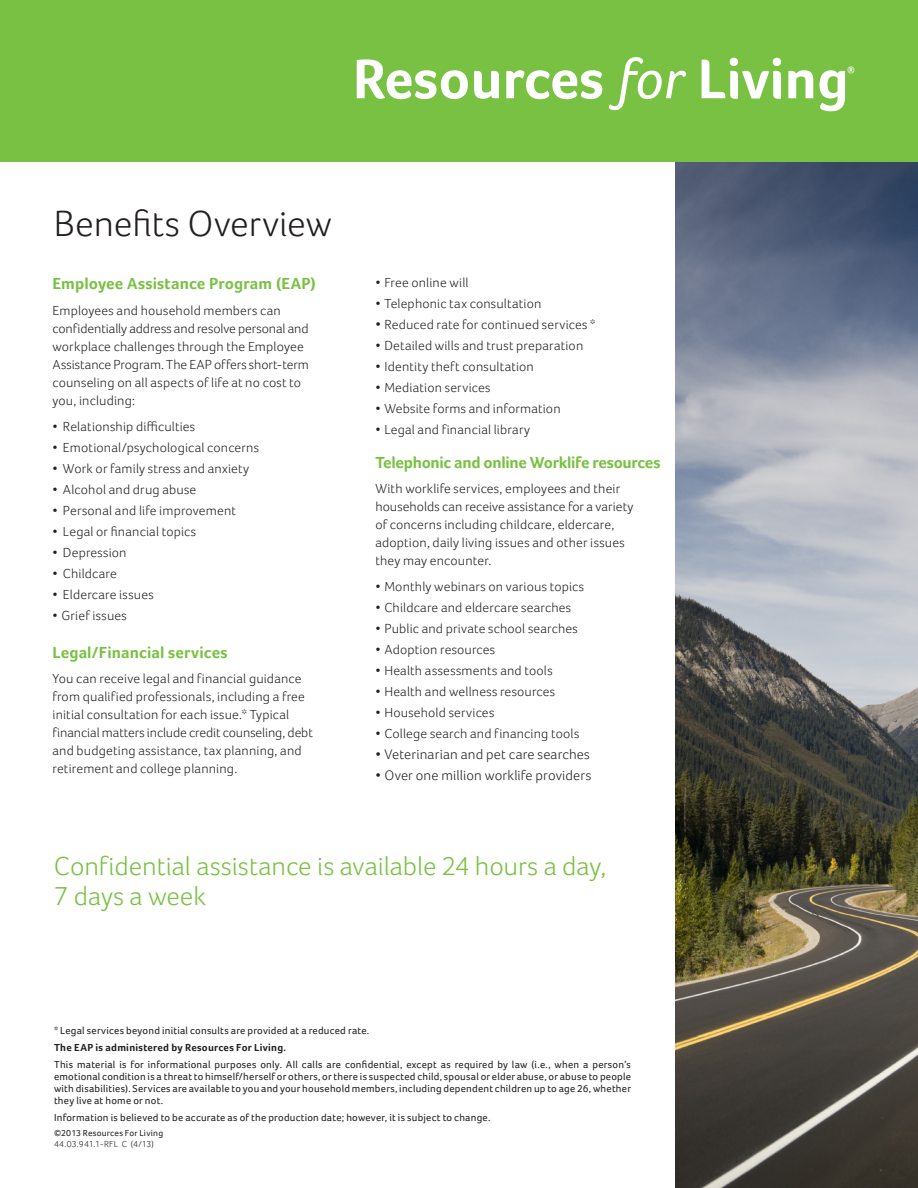
<style>
.page{position:relative;width:918px;height:1188px;background:#fff}
.page>*{position:absolute;margin:0;border:0;box-sizing:border-box;transform-origin:0 0}
.t1{font:700 57.45px "Foco";color:#fff}
.Headline_Light{font:300 37.5px "Foco";color:#231f20}
.Callout{font:300 27px/30px "Foco";color:#79c142}
.Color_Header{font:700 16.5px "Foco";letter-spacing:.005em;color:#79c142}
.Body{font:700 16.5px "Foco";letter-spacing:-.02em;color:#79c142}
.Secondary_Bullet_Lis{font:300 14.25px "Foco";letter-spacing:.01em;color:#231f20}
.Body-2{font:300 13.5px/18px "Foco";letter-spacing:.01em;color:#231f20}
.Secondary_Bullet_Lis-2{font:300 13.5px/18px "Foco";letter-spacing:.015em;color:#231f20}
._04b-Bullet_Body-B2B{font:300 13.5px "Foco";letter-spacing:.015em;color:#231f20}
.Color_Header-2{font:300 13.5px "Foco";letter-spacing:.02em;color:#231f20}
.C3-Disclaimer_8_9{font:10.5px/12px "Foco";letter-spacing:.02em;color:#231f20;text-align:justify}
.C3-Disclaimer_8_9-2{font:700 10.5px "Foco";letter-spacing:.025em;color:#231f20}
.t2{font:700 9.6px "Foco";color:#fff}
._12a-_Aetna_is_the_b{font:9px "Foco";letter-spacing:.025em;color:#231f20}
._12a-_Aetna_is_the_b-2{font:300 9px "Foco";letter-spacing:.03em;color:#231f20}
.s1{font-weight:400;font-style:italic}
.s2{font-size:14.25px}
</style>
<div class="page">
<img style="left:675px;top:162px;width:243px;height:1026px">
<div style="left:0;top:0;width:918px;height:162px;background:#79c142"></div>
<p class="t1" style="left:353px;top:45px;width:497px">Resources <span class="s1">for</span> Living</p>
<p class="t2" style="left:847px;top:64px;width:9px">®</p>
<p class="Headline_Light" style="left:54px;top:202px;width:279px">Benefits Overview</p>
<p class="Color_Header" style="left:52px;top:274px;width:265px">Employee Assistance Program (EAP)</p>
<p class="Body-2" style="left:52px;top:301px;width:258px">Employees and household members can confidentially address and resolve personal and workplace challenges through the Employee Assistance Program. The EAP offers short-term counseling on all aspects of life at no cost to you, including:</p>
<p class="_04b-Bullet_Body-B2B" style="left:52px;top:418px;width:144px">• Relationship difficulties</p>
<p class="_04b-Bullet_Body-B2B" style="left:52px;top:439px;width:208px">• Emotional/psychological concerns</p>
<p class="_04b-Bullet_Body-B2B" style="left:52px;top:460px;width:198px">• Work or family stress and anxiety</p>
<p class="_04b-Bullet_Body-B2B" style="left:52px;top:481px;width:145px">• Alcohol and drug abuse</p>
<p class="_04b-Bullet_Body-B2B" style="left:52px;top:502px;width:185px">• Personal and life improvement</p>
<p class="_04b-Bullet_Body-B2B" style="left:52px;top:523px;width:145px">• Legal or financial topics</p>
<p class="_04b-Bullet_Body-B2B" style="left:52px;top:544px;width:76px">• Depression</p>
<p class="_04b-Bullet_Body-B2B" style="left:52px;top:565px;width:66px">• Childcare</p>
<p class="_04b-Bullet_Body-B2B" style="left:52px;top:586px;width:103px">• Eldercare issues</p>
<p class="Color_Header-2" style="left:52px;top:607px;width:76px">• Grief issues</p>
<p class="Color_Header" style="left:52px;top:642px;width:177px">Legal/Financial services</p>
<p class="Body-2" style="left:52px;top:670px;width:262px">You can receive legal and financial guidance from qualified professionals, including a free initial consultation for each issue.* Typical financial matters include credit counseling, debt and budgeting assistance, tax planning, and retirement and college planning.</p>
<p class="Body-2" style="left:375px;top:274px;width:95px">• Free online will</p>
<p class="Body-2" style="left:375px;top:295px;width:168px">• Telephonic tax consultation</p>
<p class="Body-2" style="left:375px;top:316px;width:222px"><span class="s2">•</span> Reduced rate for continued services *</p>
<p class="Body-2" style="left:375px;top:337px;width:209px">• Detailed wills and trust preparation</p>
<p class="Body-2" style="left:375px;top:358px;width:160px">• Identity theft consultation</p>
<p class="Body-2" style="left:375px;top:379px;width:117px">• Mediation services</p>
<p class="Body-2" style="left:375px;top:400px;width:187px">• Website forms and information</p>
<p class="Body-2" style="left:375px;top:421px;width:156px">• Legal and financial library</p>
<p class="Body" style="left:375px;top:452px;width:287px">Telephonic and online Worklife resources</p>
<p class="Secondary_Bullet_Lis-2" style="left:375px;top:480px;width:260px">With worklife services, employees and their households can receive assistance for a variety of concerns including childcare, eldercare, adoption, daily living issues and other issues they may encounter.</p>
<p class="Secondary_Bullet_Lis-2" style="left:375px;top:577px;width:210px">• Monthly webinars on various topics</p>
<p class="Secondary_Bullet_Lis-2" style="left:375px;top:598px;width:197px">• Childcare and eldercare searches</p>
<p class="Secondary_Bullet_Lis-2" style="left:375px;top:619px;width:204px">• Public and private school searches</p>
<p class="Secondary_Bullet_Lis-2" style="left:375px;top:640px;width:121px">• Adoption resources</p>
<p class="Secondary_Bullet_Lis-2" style="left:375px;top:661px;width:179px">• Health assessments and tools</p>
<p class="Secondary_Bullet_Lis-2" style="left:375px;top:682px;width:181px">• Health and wellness resources</p>
<p class="Secondary_Bullet_Lis-2" style="left:375px;top:703px;width:120px">• Household services</p>
<p class="Secondary_Bullet_Lis-2" style="left:375px;top:724px;width:206px">• College search and financing tools</p>
<p class="Secondary_Bullet_Lis" style="left:375px;top:746px;width:216px">• Veterinarian and pet care searches</p>
<p class="Secondary_Bullet_Lis" style="left:375px;top:767px;width:217px">• Over one million worklife providers</p>
<p class="Callout" style="left:54px;top:851px;width:554px">Confidential assistance is available 24 hours a day,<br>7 days a week</p>
<p class="C3-Disclaimer_8_9" style="left:54px;top:1024px;width:317px">* Legal services beyond initial consults are provided at a reduced rate.</p>
<p class="C3-Disclaimer_8_9-2" style="left:54px;top:1041px;width:234px">The EAP is administered by Resources For Living.</p>
<p class="C3-Disclaimer_8_9" style="left:54px;top:1058px;width:579px">This material is for informational purposes only. All calls are confidential, except as required by law (i.e., when a person’s emotional condition is a threat to himself/herself or others, or there is suspected child, spousal or elder abuse, or abuse to people with disabilities). Services are available to you and your household members, including dependent children up to age 26, whether they live at home or not.</p>
<p class="C3-Disclaimer_8_9" style="left:54px;top:1111px;width:438px">Information is believed to be accurate as of the production date; however, it is subject to change.</p>
<p class="_12a-_Aetna_is_the_b" style="left:54px;top:1128px;width:111px">©2013 Resources For Living</p>
<p class="_12a-_Aetna_is_the_b-2" style="left:54px;top:1139px;width:101px">44.03.941.1-RFL C (4/13)</p>
</div>
